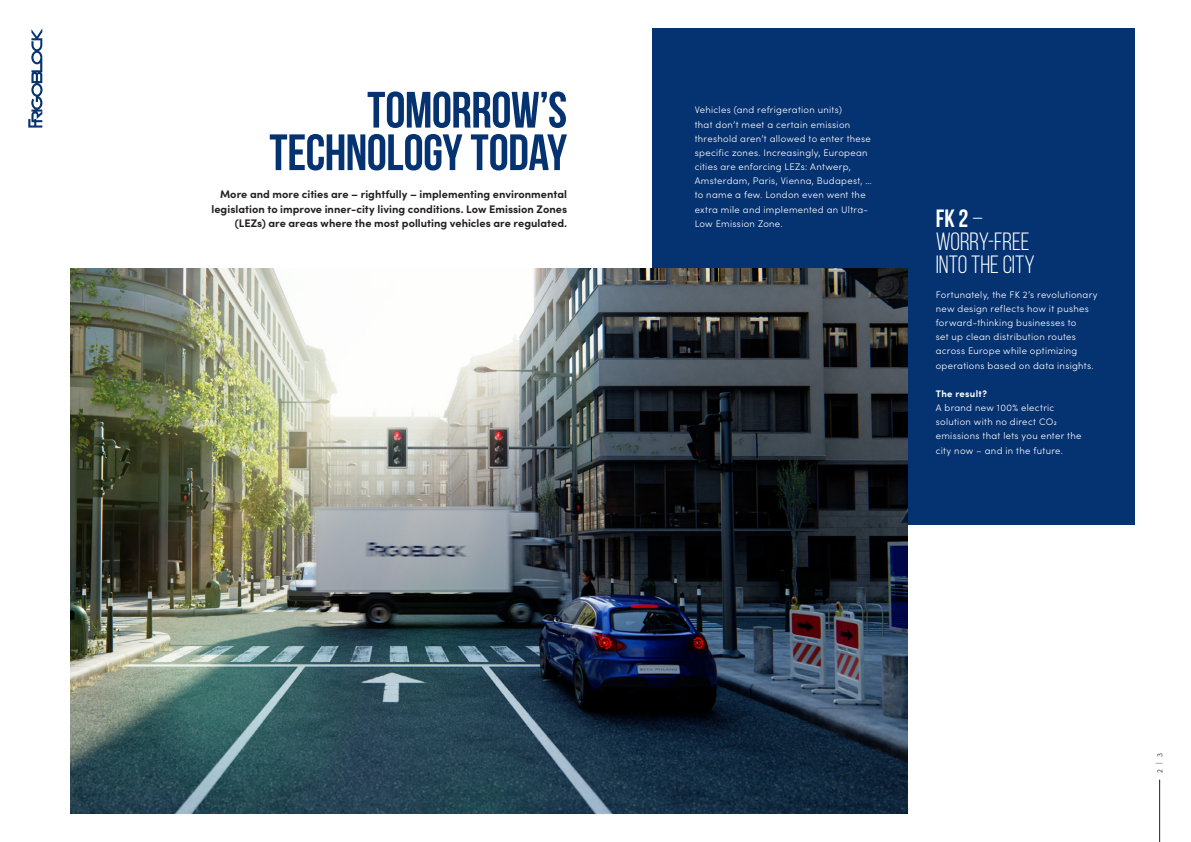
<style>
.page{position:relative;width:1191px;height:842px;background:#fff}
.page>*{position:absolute;margin:0;border:0;box-sizing:border-box;transform-origin:0 0}
.FB_Technical_Titel{font:700 51px/42.5px "Bebas Neue";letter-spacing:-.01em;color:#053271;text-align:right}
.FB_Technical_Titel-2{font:25px/23px "Bebas Neue";letter-spacing:-.005em;color:#fff}
.FB_Intro{font:700 11px/14.2px "Sofia Pro";color:#231f20;text-align:right}
.FB_Body_Light{font:300 9.5px/14.2px "Sofia Pro";letter-spacing:.03em;color:#fff}
.FB_Body_medium{font:300 7.5px "Sofia Pro";color:#231f20}
.s1{font-weight:700}
</style>
<div class="page">
<hr style="left:1159px;top:780px;width:1px;height:62px;background:#231f20">
<div style="left:652px;top:28px;width:482px;height:496px;background:#053271"></div>
<img style="left:71px;top:268px;width:836px;height:545px">
<svg style="left:28px;top:28px;width:15px;height:100px"></svg>
<p class="FB_Technical_Titel" style="left:269px;top:88px;width:299px">TOMORROW’S<br>TECHNOLOGY TODAY</p>
<p class="FB_Intro" style="left:211px;top:187px;width:357px">More and more cities are – rightfully – implementing environmental legislation to improve inner-city living conditions. Low Emission Zones (LEZs) are areas where the most polluting vehicles are regulated.</p>
<p class="FB_Body_Light" style="left:694px;top:102px;width:178px">Vehicles (and refrigeration units)<br>that don’t meet a certain emission threshold aren’t allowed to enter these specific zones. Increasingly, European cities are enforcing LEZs: Antwerp, Amsterdam, Paris, Vienna, Budapest, … to name a few. London even went the extra mile and implemented an Ultra-Low Emission Zone.</p>
<p class="FB_Technical_Titel-2" style="left:935px;top:207px;width:101px"><span class="s1">FK 2</span> –<br>WORRY-FREE<br>INTO THE CITY</p>
<p class="FB_Body_Light" style="left:935px;top:287px;width:163px">Fortunately, the FK 2’s revolutionary new design reflects how it pushes forward-thinking businesses to<br>set up clean distribution routes across Europe while optimizing operations based on data insights.</p>
<p class="FB_Body_Light" style="left:935px;top:386px;width:147px"><span class="s1">The result?<br></span>A brand new 100% electric solution with no direct CO2 emissions that lets you enter the city now – and in the future.</p>
<p class="FB_Body_medium" style="left:1154px;top:772px;width:21px;rotate:-90deg">2|3</p>
</div>
